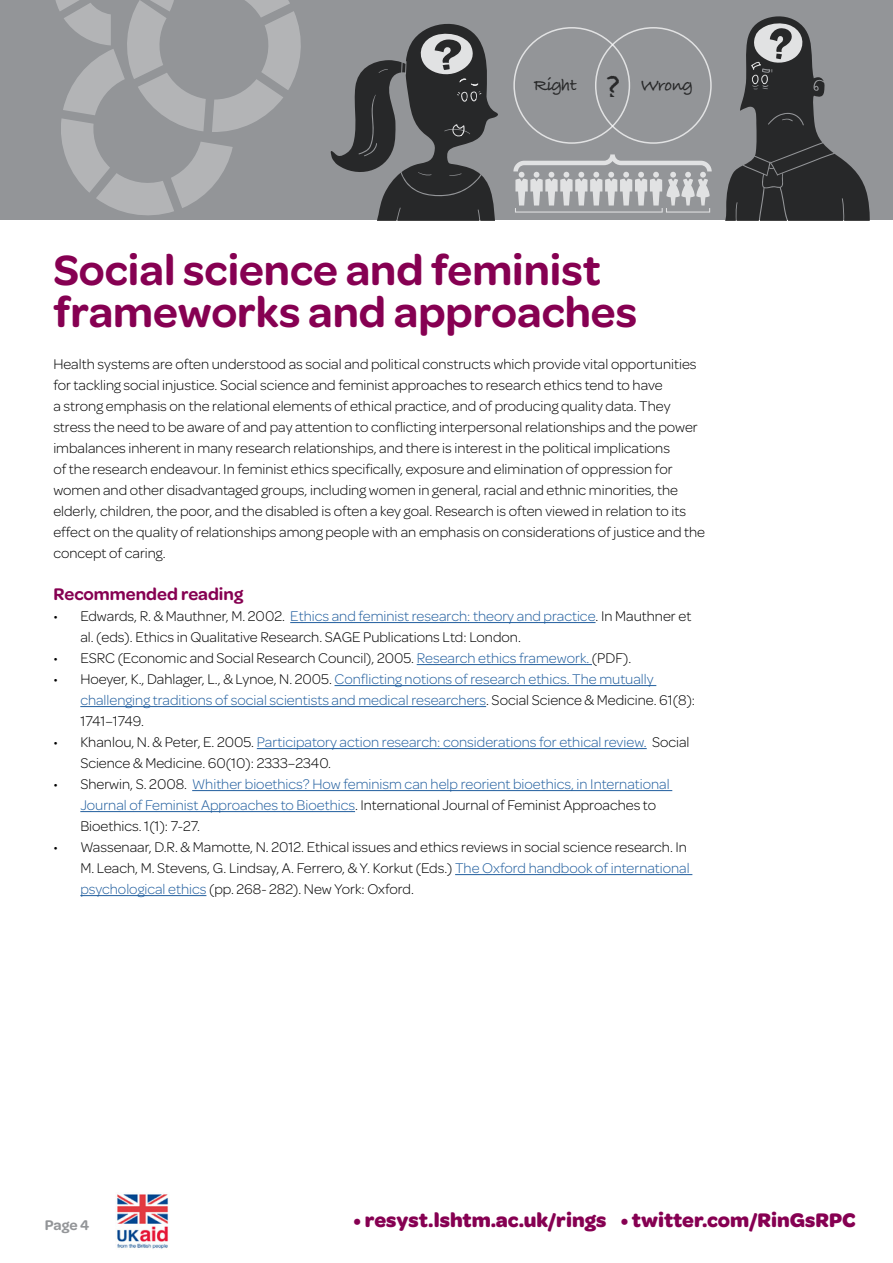
<style>
.page{position:relative;width:893px;height:1263px;background:#fff}
.page>*{position:absolute;margin:0;border:0;box-sizing:border-box;transform-origin:0 0}
.t1{font:600 45px/42px "Omnes";color:#860052}
.t2{font:700 21px "Omnes";color:#860052}
.t3{font:600 18px "Omnes";color:#860052}
.t4{font:700 18px "Bradley Hand ITCTT";letter-spacing:-.02em;color:#000}
.t5{font:300 15px/21px "Omnes";color:#000}
.t6{font:300 15px/21px "Omnes";color:#215e9e}
.t7{font:600 15px "Omnes";color:#939598}
.s1{font-size:38.85px}
.s2{color:#215e9e}
.s3{color:#000}
</style>
<div class="page">
<div style="left:0;top:0;width:893px;height:220px;background:#939598"></div>
<svg style="left:55px;top:0;width:246px;height:216px"></svg>
<img style="left:117px;top:1194px;width:52px;height:55px">
<svg style="left:330px;top:23px;width:168px;height:197px"></svg>
<svg style="left:725px;top:16px;width:145px;height:204px"></svg>
<svg style="left:513px;top:154px;width:199px;height:59px"></svg>
<div style="left:513px;top:27px;width:117px;height:117px;border:2px solid #fff;border-radius:50%"></div>
<div style="left:595px;top:27px;width:117px;height:117px;border:2px solid #fff;border-radius:50%"></div>
<hr style="left:290px;top:622px;width:305px;height:1px;background:#215e9e">
<hr style="left:417px;top:664px;width:175px;height:1px;background:#215e9e">
<hr style="left:335px;top:685px;width:321px;height:1px;background:#215e9e">
<hr style="left:80px;top:706px;width:406px;height:1px;background:#215e9e">
<hr style="left:257px;top:748px;width:390px;height:1px;background:#215e9e">
<hr style="left:192px;top:790px;width:480px;height:1px;background:#215e9e">
<hr style="left:80px;top:811px;width:275px;height:1px;background:#215e9e">
<hr style="left:455px;top:874px;width:237px;height:1px;background:#215e9e">
<hr style="left:80px;top:895px;width:126px;height:1px;background:#215e9e">
<p class="t4" style="left:534px;top:71px;width:161px">Right <span class="s1">?</span> Wrong</p>
<h1 class="t1" style="left:53px;top:247px;width:585px">Social science and feminist frameworks and approaches</h1>
<p class="t5" style="left:53px;top:353px;width:653px">Health systems are often understood as social and political constructs which provide vital opportunities for tackling social injustice. Social science and feminist approaches to research ethics tend to have<br>a strong emphasis on the relational elements of ethical practice, and of producing quality data. They stress the need to be aware of and pay attention to conflicting interpersonal relationships and the power imbalances inherent in many research relationships, and there is interest in the political implications<br>of the research endeavour. In feminist ethics specifically, exposure and elimination of oppression for women and other disadvantaged groups, including women in general, racial and ethnic minorities, the elderly, children, the poor, and the disabled is often a key goal. Research is often viewed in relation to its effect on the quality of relationships among people with an emphasis on considerations of justice and the concept of caring.</p>
<p class="t3" style="left:53px;top:581px;width:191px">Recommended reading</p>
<p class="t5" style="left:80px;top:605px;width:612px;text-indent:-27px">• Edwards, R. &amp; Mauthner, M. 2002. <span class="s2">Ethics and feminist research: theory and practice</span>. In Mauthner et al. (eds). Ethics in Qualitative Research. SAGE Publications Ltd: London.</p>
<p class="t5" style="left:53px;top:647px;width:579px">• ESRC (Economic and Social Research Council), 2005. <span class="s2">Research ethics framework.</span> (PDF).</p>
<p class="t6" style="left:80px;top:668px;width:616px;text-indent:-27px"><span class="s3">• Hoeyer, K., Dahlager, L., &amp; Lynoe, N. 2005.</span> Conflicting notions of research ethics. The mutually challenging traditions of social scientists and medical researchers<span class="s3">. Social Science &amp; Medicine. 61(8):<br>1741–1749.</span></p>
<p class="t5" style="left:80px;top:731px;width:611px;text-indent:-27px">• Khanlou, N. &amp; Peter, E. 2005. <span class="s2">Participatory action research: considerations for ethical review.</span> Social<br>Science &amp; Medicine. 60(10): 2333–2340.</p>
<p class="t6" style="left:80px;top:773px;width:591px;text-indent:-27px"><span class="s3">• Sherwin, S. 2008.</span> Whither bioethics? How feminism can help reorient bioethics, in International<br>Journal of Feminist Approaches to Bioethics<span class="s3">. International Journal of Feminist Approaches to<br>Bioethics. 1(1): 7-27.</span></p>
<p class="t5" style="left:80px;top:836px;width:611px;text-indent:-27px">• Wassenaar, D.R. &amp; Mamotte, N. 2012. Ethical issues and ethics reviews in social science research. In<br>M. Leach, M. Stevens, G. Lindsay, A. Ferrero, &amp; Y. Korkut (Eds.) <span class="s2">The Oxford handbook of international psychological ethics</span> (pp. 268- 282). New York: Oxford.</p>
<p class="t7" style="left:45px;top:1214px;width:46px">Page 4</p>
<h2 class="t2" style="left:354px;top:1204px;width:504px">• resyst.lshtm.ac.uk/rings • twitter.com/RinGsRPC</h2>
</div>
